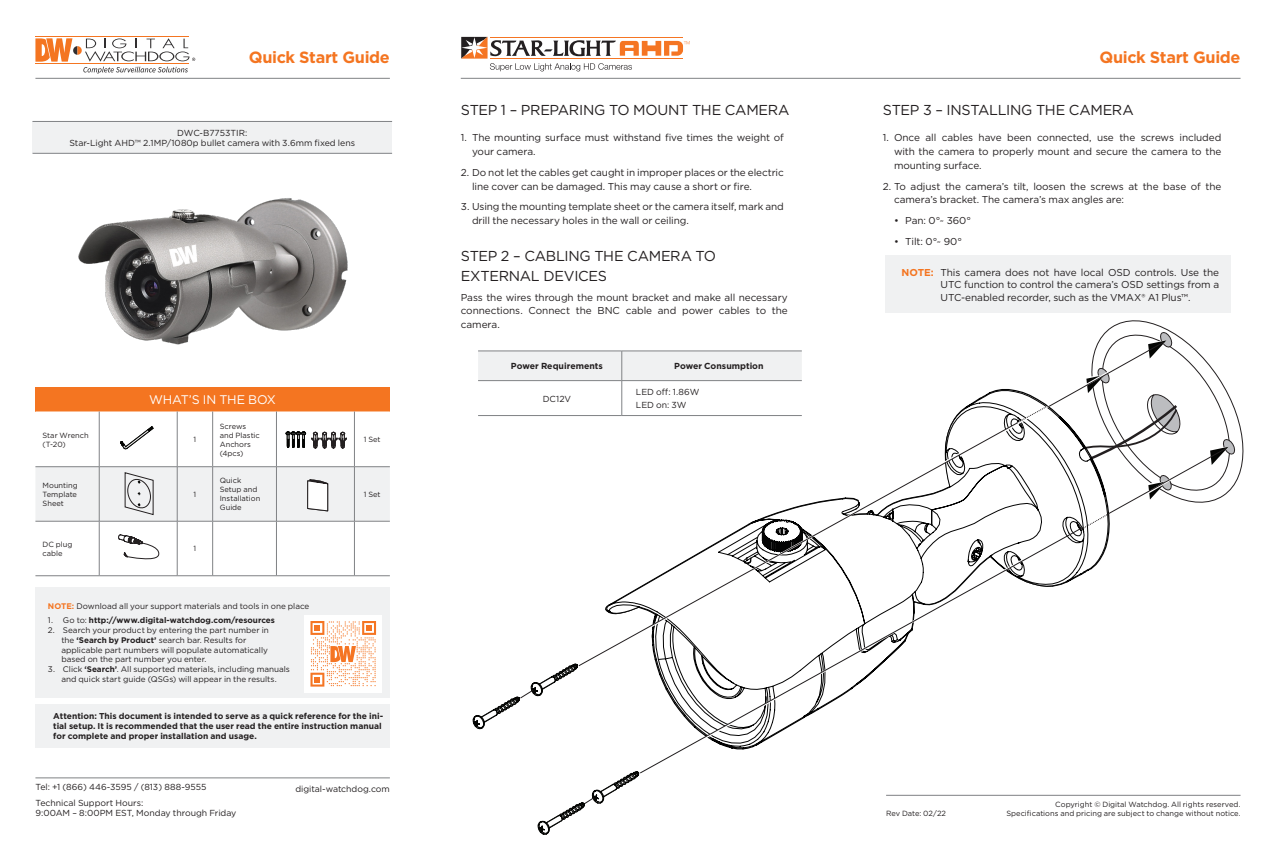
<style>
.page{position:relative;width:1276px;height:851px;background:#fff}
.page>*{position:absolute;margin:0;border:0;box-sizing:border-box;transform-origin:0 0}
.t1{font:700 16.25px "Gotham";letter-spacing:-.02em;color:#f47521}
.t2{font:14.38px/20px "Gotham";letter-spacing:-.02em;color:#231f20}
.t3{font:12.5px "Gotham";letter-spacing:-.015em;color:#fff}
.t4{font:10px/13.8px "Gotham";letter-spacing:-.01em;color:#231f20}
.t5{font:8.75px/10.5px "Gotham";color:#231f20}
.t6{font:700 8.75px "Gotham";color:#231f20}
.t7{font:700 8.5px/9.8px "Gotham";color:#231f20}
.t8{font:8.12px "Gotham";color:#231f20}
.t9{font:700 8.12px "Gotham";color:#231f20}
.t10{font:7.5px/9px "Gotham";color:#231f20}
.s1{font-weight:700;color:#f47521}
.s2{font-weight:400}
.s3{font-weight:700}
</style>
<div class="page">
<hr style="left:35px;top:78px;width:355px;height:1px;background:#808285">
<hr style="left:461px;top:78px;width:779px;height:1px;background:#808285">
<hr style="left:35px;top:36px;width:154px;height:1px;background:#f47521">
<svg style="left:35px;top:38px;width:160px;height:36px"></svg>
<hr style="left:478px;top:350px;width:144px;height:1px;background:#808285">
<hr style="left:622px;top:350px;width:180px;height:1px;background:#808285">
<svg style="left:478px;top:351px;width:324px;height:37px"></svg>
<hr style="left:478px;top:380px;width:144px;height:1px;background:#808285">
<hr style="left:622px;top:380px;width:180px;height:1px;background:#808285">
<hr style="left:621px;top:381px;width:1px;height:34px;background:#808285">
<hr style="left:478px;top:415px;width:144px;height:1px;background:#808285">
<hr style="left:35px;top:777px;width:355px;height:1px;background:#808285">
<div style="left:32px;top:121px;width:360px;height:32px;background:#f0f1f2"></div>
<hr style="left:32px;top:121px;width:360px;height:1px;background:#808285">
<hr style="left:32px;top:153px;width:360px;height:1px;background:#808285">
<div style="left:35px;top:386px;width:355px;height:25px;background:#f47521"></div>
<hr style="left:35px;top:575px;width:64px;height:1px;background:#808285">
<hr style="left:99px;top:575px;width:78px;height:1px;background:#808285">
<hr style="left:177px;top:575px;width:36px;height:1px;background:#808285">
<hr style="left:213px;top:575px;width:63px;height:1px;background:#808285">
<hr style="left:276px;top:575px;width:78px;height:1px;background:#808285">
<hr style="left:354px;top:575px;width:36px;height:1px;background:#808285">
<img style="left:78px;top:198px;width:270px;height:147px">
<hr style="left:886px;top:794px;width:354px;height:1px;background:#7e8083">
<div style="left:461px;top:36px;width:27px;height:23px;background:#e6e6e6"></div>
<svg style="left:461px;top:37px;width:228px;height:34px"></svg>
<div style="left:35px;top:703px;width:355px;height:44px;background:#f0f1f2"></div>
<div style="left:35px;top:587px;width:355px;height:110px;background:#f0f1f2"></div>
<div style="left:304px;top:615px;width:78px;height:77px;background:#fff"></div>
<svg style="left:310px;top:621px;width:66px;height:65px"></svg>
<div style="left:884px;top:255px;width:346px;height:58px;background:#f0f1f2"></div>
<svg style="left:579px;top:422px;width:378px;height:244px"></svg>
<svg style="left:639px;top:526px;width:444px;height:247px"></svg>
<svg style="left:957px;top:308px;width:287px;height:221px"></svg>
<svg style="left:472px;top:663px;width:107px;height:66px"></svg>
<svg style="left:537px;top:770px;width:103px;height:65px"></svg>
<svg style="left:35px;top:411px;width:355px;height:164px"></svg>
<p class="t1" style="left:249px;top:47px;width:142px">Quick Start Guide</p>
<p class="t1" style="left:1099px;top:47px;width:142px">Quick Start Guide</p>
<p class="t5" style="left:177px;top:127px;width:72px">DWC-B7753TIR:</p>
<p class="t5" style="left:69px;top:138px;width:287px">Star-Light AHD™ 2.1MP/1080p bullet camera with 3.6mm fixed lens</p>
<p class="t3" style="left:149px;top:391px;width:128px">WHAT’S IN THE BOX</p>
<p class="t10" style="left:43px;top:430px;width:48px">Star Wrench (T-20)</p>
<p class="t10" style="left:193px;top:434px;width:4px">1</p>
<p class="t10" style="left:43px;top:480px;width:37px;text-align:justify">Mounting Template Sheet</p>
<p class="t10" style="left:193px;top:489px;width:4px">1</p>
<p class="t10" style="left:43px;top:539px;width:31px">DC plug cable</p>
<p class="t10" style="left:193px;top:544px;width:4px">1</p>
<p class="t10" style="left:220px;top:421px;width:42px">Screws and Plastic<br>Anchors (4pcs)</p>
<p class="t10" style="left:220px;top:476px;width:42px">Quick<br>Setup and<br>Installation<br>Guide</p>
<p class="t8" style="left:48px;top:601px;width:263px"><span class="s1">NOTE:</span> Download all your support materials and tools in one place</p>
<p class="t9" style="left:48px;top:615px;width:229px"><span class="s2">1. Go to:</span> http://www.digital-watchdog.com/resources</p>
<p class="t8" style="left:48px;top:625px;width:222px">2. Search your product by entering the part number in</p>
<p class="t8" style="left:61px;top:634px;width:187px">the <span class="s3">‘Search by Product’</span> search bar. Results for</p>
<p class="t8" style="left:61px;top:644px;width:208px">applicable part numbers will populate automatically</p>
<p class="t8" style="left:61px;top:654px;width:147px">based on the part number you enter.</p>
<p class="t8" style="left:48px;top:664px;width:243px">3. Click <span class="s3">‘Search’</span>. All supported materials, including manuals</p>
<p class="t8" style="left:61px;top:673px;width:217px">and quick start guide (QSGs) will appear in the results.</p>
<p class="t10" style="left:364px;top:434px;width:18px">1 Set</p>
<p class="t10" style="left:364px;top:489px;width:18px">1 Set</p>
<p class="t7" style="left:53px;top:711px;width:332px">Attention: This document is intended to serve as a quick reference for the ini&shy;tial setup. It is recommended that the user read the entire instruction manual for complete and proper installation and usage.</p>
<p class="t5" style="left:35px;top:781px;width:173px">Tel: +1 (866) 446-3595 / (813) 888-9555</p>
<p class="t5" style="left:35px;top:797px;width:202px">Technical Support Hours:<br>9:00AM – 8:00PM EST, Monday through Friday</p>
<p class="t5" style="left:295px;top:782px;width:96px">digital-watchdog.com</p>
<p class="t2" style="left:461px;top:99px;width:330px">STEP 1 – PREPARING TO MOUNT THE CAMERA</p>
<p class="t4" style="left:472px;top:131px;width:313px;text-indent:-11px">1. The mounting surface must withstand five times the weight of your camera.</p>
<p class="t4" style="left:472px;top:165px;width:313px;text-indent:-11px">2. Do not let the cables get caught in improper places or the electric line cover can be damaged. This may cause a short or fire.</p>
<p class="t4" style="left:472px;top:200px;width:313px;text-indent:-11px">3. Using the mounting template sheet or the camera itself, mark and drill the necessary holes in the wall or ceiling.</p>
<p class="t2" style="left:461px;top:246px;width:257px">STEP 2 – CABLING THE CAMERA TO<br>EXTERNAL DEVICES</p>
<p class="t4" style="left:461px;top:290px;width:328px;text-align:justify">Pass the wires through the mount bracket and make all necessary connections. Connect the BNC cable and power cables to the camera.</p>
<p class="t6" style="left:511px;top:360px;width:93px">Power Requirements</p>
<p class="t6" style="left:674px;top:360px;width:91px">Power Consumption</p>
<p class="t5" style="left:543px;top:393px;width:30px">DC12V</p>
<p class="t5" style="left:636px;top:387px;width:65px">LED off: 1.86W</p>
<p class="t5" style="left:636px;top:399px;width:52px">LED on: 3W</p>
<p class="t2" style="left:882px;top:100px;width:252px">STEP 3 – INSTALLING THE CAMERA</p>
<p class="t4" style="left:894px;top:131px;width:329px;text-align:justify;text-indent:-11px">1. Once all cables have been connected, use the screws included with the camera to properly mount and secure the camera to the mounting surface.</p>
<p class="t4" style="left:894px;top:179px;width:329px;text-indent:-11px">2. To adjust the camera’s tilt, loosen the screws at the base of the camera’s bracket. The camera’s max angles are:</p>
<p class="t4" style="left:894px;top:213px;width:79px">• Pan: 0°~ 360°</p>
<p class="t4" style="left:894px;top:234px;width:69px">• Tilt: 0°~ 90°</p>
<p class="t4" style="left:940px;top:265px;width:280px;line-height:12.5px;text-align:justify;text-indent:-39px"><span class="s1">NOTE:</span> This camera does not have local OSD controls. Use the UTC function to control the camera’s OSD settings from a UTC-enabled recorder, such as the VMAX® A1 Plus™.</p>
<p class="t10" style="left:886px;top:808px;width:61px">Rev Date: 02/22</p>
<p class="t10" style="left:1006px;top:799px;width:236px;text-align:right">Copyright © Digital Watchdog. All rights reserved.<br>Specifications and pricing are subject to change without notice.</p>
</div>
